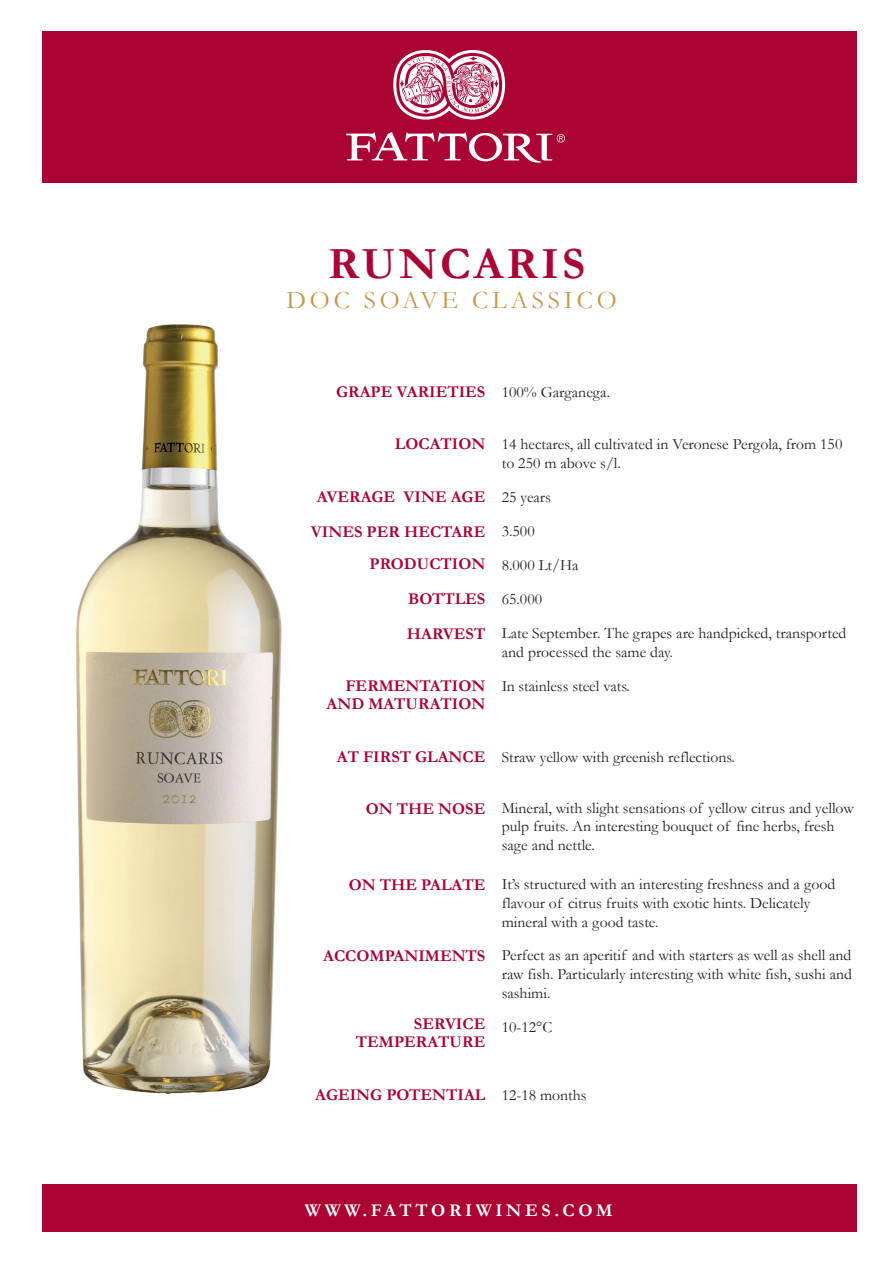
<style>
.page{position:relative;width:893px;height:1263px;background:#fff}
.page>*{position:absolute;margin:0;border:0;box-sizing:border-box;transform-origin:0 0}
.t1{font:700 45px "Garamond";letter-spacing:.07em;color:#ab0333}
.t2{font:25.5px "Garamond";letter-spacing:.15em;color:#c89648}
.t3{font:700 18px "Garamond";letter-spacing:.2em;color:#fff}
.t4{font:700 16.5px/34.8px "Garamond";color:#ab0333;text-align:right}
.t5{font:15.75px/18.9px "Garamond";color:#231f20}
</style>
<div class="page">
<img style="left:76px;top:324px;width:206px;height:770px">
<div style="left:42px;top:1185px;width:814px;height:47px;background:#ab0333"></div>
<div style="left:42px;top:31px;width:814px;height:152px;background:#ab0333"></div>
<svg style="left:346px;top:50px;width:220px;height:113px"></svg>
<h1 class="t1" style="left:328px;top:233px;width:258px">RUNCARIS</h1>
<h2 class="t2" style="left:286px;top:283px;width:331px">DOC SOAVE CLASSICO</h2>
<p class="t4" style="left:336px;top:375px;width:151px">GRAPE VARIETIES</p>
<p class="t4" style="left:395px;top:427px;width:92px">LOCATION</p>
<p class="t4" style="left:311px;top:480px;width:176px;text-align:center">AVERAGE VINE AGE<br>VINES PER HECTARE</p>
<p class="t4" style="left:407px;top:547px;width:80px;text-align:justify;text-indent:-37px">PRODUCTION BOTTLES HARVEST</p>
<p class="t4" style="left:326px;top:677px;width:160px;line-height:17.7px">FERMENTATION<br>AND MATURATION</p>
<p class="t4" style="left:337px;top:739px;width:150px">AT FIRST GLANCE</p>
<p class="t4" style="left:366px;top:791px;width:121px">ON THE NOSE</p>
<p class="t4" style="left:349px;top:867px;width:138px">ON THE PALATE</p>
<p class="t4" style="left:323px;top:939px;width:163px">ACCOMPANIMENTS</p>
<p class="t4" style="left:356px;top:1015px;width:131px;line-height:17.7px">SERVICE<br>TEMPERATURE</p>
<p class="t5" style="left:501px;top:382px;width:110px">100% Garganega.</p>
<p class="t5" style="left:501px;top:435px;width:342px">14 hectares, all cultivated in Veronese Pergola, from 150 to 250 m above s/l.</p>
<p class="t5" style="left:501px;top:480px;width:346px;line-height:33.9px">25 years<br>3.500<br>8.000 Lt/Ha<br>65.000<br>Late September. The grapes are handpicked, transported</p>
<p class="t5" style="left:501px;top:634px;width:173px;line-height:33.9px">and processed the same day.<br>In stainless steel vats.</p>
<p class="t5" style="left:501px;top:747px;width:235px">Straw yellow with greenish reflections.</p>
<p class="t5" style="left:501px;top:798px;width:354px">Mineral, with slight sensations of yellow citrus and yellow pulp fruits. An interesting bouquet of fine herbs, fresh sage and nettle.</p>
<p class="t5" style="left:501px;top:874px;width:335px">It’s structured with an interesting freshness and a good flavour of citrus fruits with exotic hints. Delicately mineral with a good taste.</p>
<p class="t5" style="left:501px;top:946px;width:352px;text-align:justify">Perfect as an aperitif and with starters as well as shell and raw fish. Particularly interesting with white fish, sushi and sashimi.</p>
<p class="t5" style="left:501px;top:1017px;width:52px">10-12°C</p>
<p class="t4" style="left:315px;top:1078px;width:172px">AGEING POTENTIAL</p>
<p class="t5" style="left:501px;top:1086px;width:86px">12-18 months</p>
<p class="t3" style="left:305px;top:1198px;width:309px">WWW.FATTORIWINES.COM</p>
</div>
